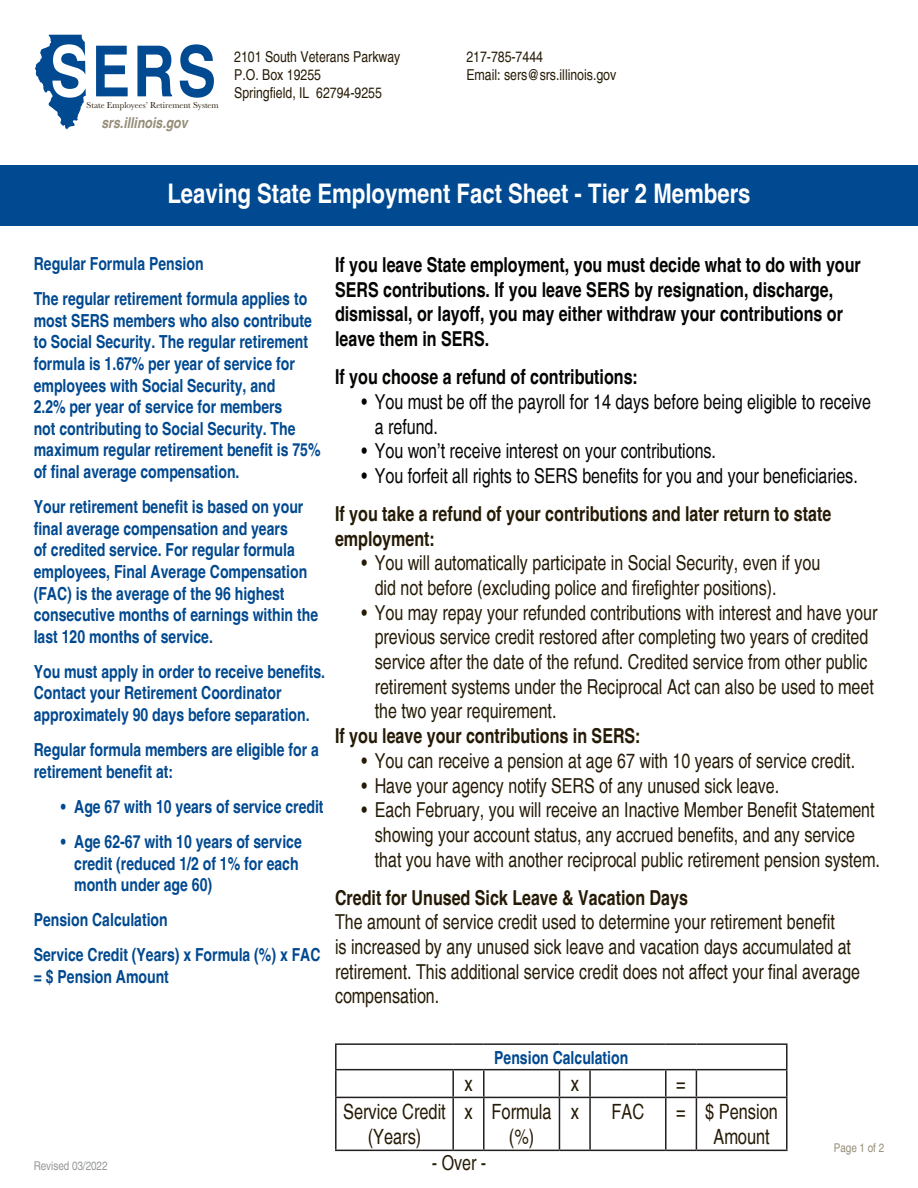
<style>
.page{position:relative;width:918px;height:1188px;background:#fff}
.page>*{position:absolute;margin:0;border:0;box-sizing:border-box;transform-origin:0 0}
.t1{font:700 condensed 27px "Helvetica";color:#fff}
.t2{font:condensed 21px/25.2px "Helvetica";color:#251a05;scale:.95 1}
.t3{font:condensed 20.55px/24.8px "Helvetica";color:#251a05;scale:.95 1}
.t4{font:700 condensed 20.55px/24.8px "Helvetica";color:#040503;scale:.95 1}
.t5{font:condensed 20.55px/24.8px "Helvetica";color:#040503;scale:.95 1}
.t6{font:700 condensed 20.55px/24.8px "Helvetica";color:#251a05;scale:.95 1}
.t7{font:700 condensed 18px/21.6px "Helvetica";color:#014990;scale:.95 1}
.t8{font:condensed 15px/18px "Helvetica";color:#251a05}
.t9{font:italic 700 condensed 15px "Helvetica";color:#968d78}
.t10{font:condensed 12px "Helvetica";color:#939598}
.t11{font:condensed 12px "Helvetica";color:#968d78}
.t12{font:9px "Baskerville";color:#251a05}
</style>
<div class="page">
<svg style="left:96px;top:46px;width:32px;height:50px"></svg>
<svg style="left:137px;top:46px;width:35px;height:50px"></svg>
<svg style="left:35px;top:35px;width:51px;height:95px"></svg>
<svg style="left:180px;top:44px;width:34px;height:54px"></svg>
<div style="left:0;top:165px;width:918px;height:60px;background:#014990"></div>
<hr style="left:335px;top:1043px;width:118px;height:2px;background:#231f20">
<hr style="left:335px;top:1045px;width:2px;height:24px;background:#231f20">
<hr style="left:453px;top:1043px;width:31px;height:2px;background:#231f20">
<hr style="left:484px;top:1043px;width:75px;height:2px;background:#231f20">
<hr style="left:559px;top:1043px;width:31px;height:2px;background:#231f20">
<hr style="left:590px;top:1043px;width:76px;height:2px;background:#231f20">
<hr style="left:666px;top:1043px;width:30px;height:2px;background:#231f20">
<hr style="left:696px;top:1043px;width:92px;height:2px;background:#231f20">
<hr style="left:786px;top:1045px;width:2px;height:24px;background:#231f20">
<hr style="left:335px;top:1069px;width:118px;height:1px;background:#231f20">
<hr style="left:335px;top:1070px;width:2px;height:27px;background:#231f20">
<hr style="left:453px;top:1069px;width:31px;height:1px;background:#231f20">
<hr style="left:452px;top:1070px;width:2px;height:27px;background:#231f20">
<hr style="left:484px;top:1069px;width:75px;height:1px;background:#231f20">
<hr style="left:483px;top:1070px;width:2px;height:27px;background:#231f20">
<hr style="left:559px;top:1069px;width:31px;height:1px;background:#231f20">
<svg style="left:559px;top:1070px;width:1px;height:27px"></svg>
<hr style="left:590px;top:1069px;width:76px;height:1px;background:#231f20">
<hr style="left:589px;top:1070px;width:2px;height:27px;background:#231f20">
<hr style="left:666px;top:1069px;width:30px;height:1px;background:#231f20">
<hr style="left:665px;top:1070px;width:2px;height:27px;background:#231f20">
<hr style="left:696px;top:1069px;width:92px;height:1px;background:#231f20">
<svg style="left:696px;top:1070px;width:1px;height:27px"></svg>
<hr style="left:786px;top:1070px;width:2px;height:27px;background:#231f20">
<hr style="left:335px;top:1097px;width:118px;height:1px;background:#231f20">
<hr style="left:335px;top:1098px;width:2px;height:52px;background:#231f20">
<hr style="left:453px;top:1097px;width:31px;height:1px;background:#231f20">
<hr style="left:452px;top:1098px;width:2px;height:52px;background:#231f20">
<hr style="left:484px;top:1097px;width:75px;height:1px;background:#231f20">
<hr style="left:483px;top:1098px;width:2px;height:52px;background:#231f20">
<hr style="left:559px;top:1097px;width:31px;height:1px;background:#231f20">
<hr style="left:559px;top:1098px;width:1px;height:52px;background:#231f20">
<hr style="left:590px;top:1097px;width:76px;height:1px;background:#231f20">
<hr style="left:589px;top:1098px;width:2px;height:52px;background:#231f20">
<hr style="left:666px;top:1097px;width:30px;height:1px;background:#231f20">
<hr style="left:665px;top:1098px;width:2px;height:52px;background:#231f20">
<hr style="left:696px;top:1097px;width:92px;height:1px;background:#231f20">
<hr style="left:696px;top:1098px;width:1px;height:52px;background:#231f20">
<hr style="left:786px;top:1098px;width:2px;height:52px;background:#231f20">
<hr style="left:335px;top:1150px;width:118px;height:1px;background:#231f20">
<hr style="left:453px;top:1150px;width:31px;height:1px;background:#231f20">
<hr style="left:484px;top:1150px;width:75px;height:1px;background:#231f20">
<hr style="left:559px;top:1150px;width:31px;height:1px;background:#231f20">
<hr style="left:590px;top:1150px;width:76px;height:1px;background:#231f20">
<hr style="left:666px;top:1150px;width:30px;height:1px;background:#231f20">
<hr style="left:696px;top:1150px;width:92px;height:1px;background:#231f20">
<p class="t12" style="left:87px;top:99px;width:134px">State Employees’ Retirement System</p>
<p class="t9" style="left:101px;top:113px;width:88px">srs.illinois.gov</p>
<p class="t8" style="left:234px;top:47px;width:168px">2101 South Veterans Parkway<br>P.O. Box 19255<br>Springfield, IL 62794-9255</p>
<p class="t8" style="left:466px;top:47px;width:151px">217-785-7444<br>Email: sers@srs.illinois.gov</p>
<h1 class="t1" style="left:167px;top:175px;width:585px">Leaving State Employment Fact Sheet - Tier 2 Members</h1>
<p class="t7" style="left:34px;top:245px;width:289px;line-height:35.1px">Regular Formula Pension<br>The regular retirement formula applies to</p>
<p class="t7" style="left:34px;top:309px;width:303px">most SERS members who also contribute to Social Security. The regular retirement formula is 1.67% per year of service for employees with Social Security, and<br>2.2% per year of service for members<br>not contributing to Social Security. The maximum regular retirement benefit is 75% of final average compensation.</p>
<p class="t7" style="left:34px;top:495px;width:301px">Your retirement benefit is based on your final average compensation and years<br>of credited service. For regular formula employees, Final Average Compensation (FAC) is the average of the 96 highest consecutive months of earnings within the last 120 months of service.</p>
<p class="t7" style="left:34px;top:660px;width:308px">You must apply in order to receive benefits.<br>Contact your Retirement Coordinator approximately 90 days before separation.</p>
<p class="t7" style="left:34px;top:738px;width:302px">Regular formula members are eligible for a retirement benefit at:</p>
<p class="t7" style="left:61px;top:795px;width:278px">• Age 67 with 10 years of service credit</p>
<p class="t7" style="left:74px;top:830px;width:241px;text-indent:-13px">• Age 62-67 with 10 years of service credit (reduced 1/2 of 1% for each month under age 60)</p>
<p class="t7" style="left:34px;top:902px;width:303px;line-height:35.1px">Pension Calculation<br>Service Credit (Years) x Formula (%) x FAC</p>
<p class="t7" style="left:34px;top:965px;width:144px">= $ Pension Amount</p>
<p class="t4" style="left:335px;top:252px;width:555px">If you leave State employment, you must decide what to do with your SERS contributions. If you leave SERS by resignation, discharge, dismissal, or layoff, you may either withdraw your contributions or leave them in SERS.</p>
<p class="t4" style="left:335px;top:364px;width:320px">If you choose a refund of contributions:</p>
<p class="t5" style="left:375px;top:389px;width:524px;text-indent:-13px">• You must be off the payroll for 14 days before being eligible to receive a refund.</p>
<p class="t5" style="left:362px;top:438px;width:375px">• You won’t receive interest on your contributions.</p>
<p class="t5" style="left:362px;top:463px;width:524px">• You forfeit all rights to SERS benefits for you and your beneficiaries.</p>
<p class="t6" style="left:335px;top:500px;width:524px">If you take a refund of your contributions and later return to state employment:</p>
<p class="t3" style="left:375px;top:550px;width:471px;text-indent:-13px">• You will automatically participate in Social Security, even if you did not before (excluding police and firefighter positions).</p>
<p class="t3" style="left:375px;top:600px;width:531px;text-indent:-13px">• You may repay your refunded contributions with interest and have your previous service credit restored after completing two years of credited service after the date of the refund. Credited service from other public retirement systems under the Reciprocal Act can also be used to meet the two year requirement.</p>
<p class="t6" style="left:335px;top:723px;width:323px">If you leave your contributions in SERS:</p>
<p class="t3" style="left:362px;top:748px;width:521px">• You can receive a pension at age 67 with 10 years of service credit.</p>
<p class="t3" style="left:362px;top:772px;width:441px">• Have your agency notify SERS of any unused sick leave.</p>
<p class="t3" style="left:375px;top:797px;width:533px;text-indent:-13px">• Each February, you will receive an Inactive Member Benefit Statement showing your account status, any accrued benefits, and any service that you have with another reciprocal public retirement pension system.</p>
<p class="t6" style="left:335px;top:884px;width:373px">Credit for Unused Sick Leave &amp; Vacation Days</p>
<p class="t3" style="left:335px;top:909px;width:554px">The amount of service credit used to determine your retirement benefit<br>is increased by any unused sick leave and vacation days accumulated at retirement. This additional service credit does not affect your final average compensation.</p>
<p class="t7" style="left:494px;top:1046px;width:143px">Pension Calculation</p>
<p class="t2" style="left:464px;top:1071px;width:10px">x</p>
<p class="t2" style="left:571px;top:1071px;width:10px">x</p>
<p class="t2" style="left:676px;top:1071px;width:12px">=</p>
<p class="t2" style="left:343px;top:1099px;width:110px;text-align:center">Service Credit (Years)</p>
<p class="t2" style="left:509px;top:1099px;width:46px;text-indent:-45px">x Formula (%)</p>
<p class="t2" style="left:571px;top:1099px;width:10px">x</p>
<p class="t2" style="left:612px;top:1099px;width:36px">FAC</p>
<p class="t2" style="left:713px;top:1099px;width:69px;text-indent:-37px">= $ Pension<br>Amount</p>
<p class="t10" style="left:34px;top:1158px;width:75px">Revised 03/2022</p>
<p class="t3" style="left:432px;top:1150px;width:59px">- Over -</p>
<p class="t11" style="left:834px;top:1140px;width:52px">Page 1 of 2</p>
</div>
